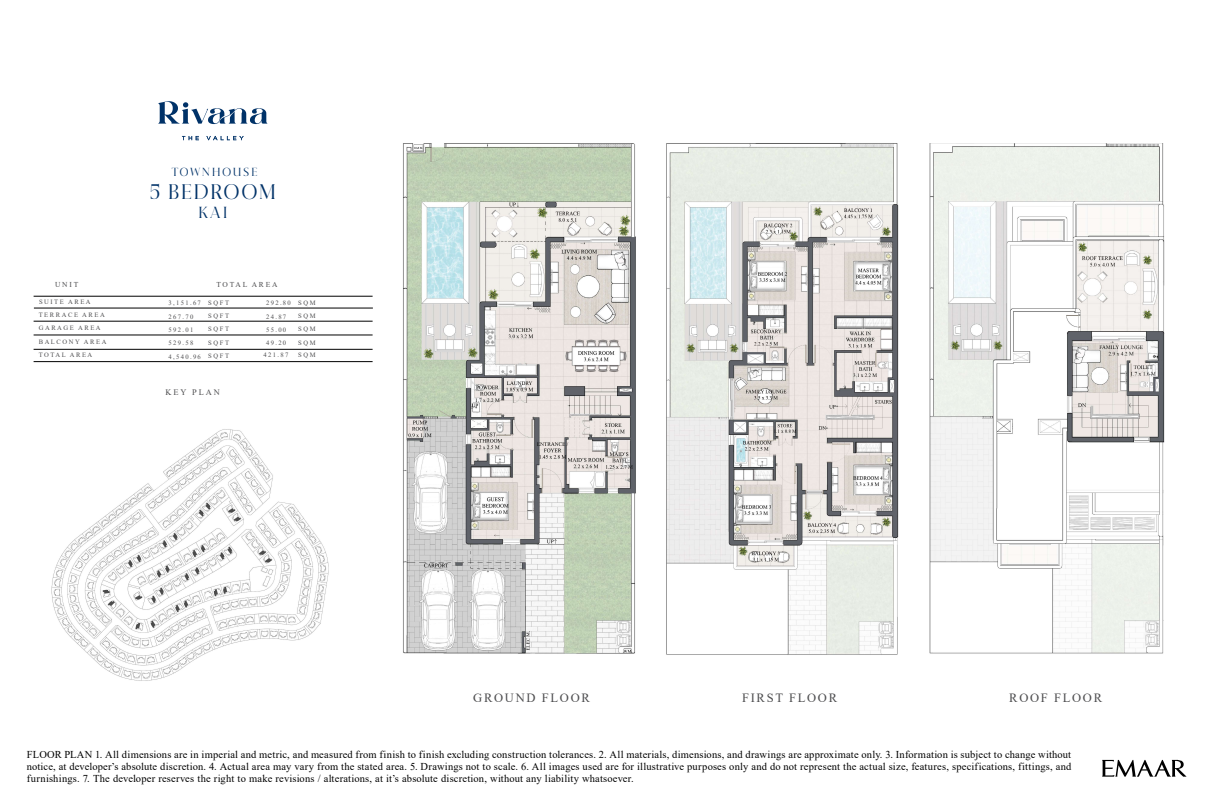
<style>
.page{position:relative;width:1212px;height:809px;background:#fff}
.page>*{position:absolute;margin:0;border:0;box-sizing:border-box;transform-origin:0 0}
.t1{font:18.87px "Beautique Display";letter-spacing:.1em;color:#003268}
.t2{font:14.4px "Beautique Display";color:#003268}
.t3{font:12.6px "Times New Roman";letter-spacing:.135em;color:#4d4d4f}
.t4{font:10.5px/12.3px "Times New Roman";letter-spacing:.015em;color:#000;text-align:justify}
.t5{font:10.5px "Beautique Display";letter-spacing:.2em;color:#003268}
.t6{font:8.4px "Times New Roman";letter-spacing:.235em;color:#4d4d4f}
.t7{font:7.5px "Times New Roman";letter-spacing:.235em;color:#4d4d4f}
.t8{font:6.6px/13px "Times New Roman";letter-spacing:.235em;color:#4d4d4f}
.t9{font:6.6px/14px "Times New Roman";letter-spacing:.2em;color:#4d4d4f}
</style>
<div class="page">
<svg style="left:1102px;top:759px;width:84px;height:17px"></svg>
<hr style="left:34px;top:296px;width:339px;height:1px;background:#000">
<img style="left:51px;top:429px;width:278px;height:252px">
<img style="left:666px;top:143px;width:233px;height:512px">
<img style="left:930px;top:143px;width:235px;height:511px">
<img style="left:403px;top:143px;width:233px;height:511px">
<svg style="left:233px;top:585px;width:3px;height:6px"></svg>
<hr style="left:34px;top:308px;width:339px;height:1px;background:#000">
<hr style="left:34px;top:321px;width:339px;height:1px;background:#000">
<hr style="left:34px;top:335px;width:339px;height:1px;background:#000">
<hr style="left:34px;top:349px;width:339px;height:1px;background:#000">
<hr style="left:34px;top:361px;width:339px;height:1px;background:#000">
<svg style="left:158px;top:101px;width:110px;height:23px"></svg>
<svg style="left:182px;top:136px;width:17px;height:4px"></svg>
<svg style="left:206px;top:136px;width:38px;height:4px"></svg>
<p class="t5" style="left:172px;top:164px;width:87px">TOWNHOUSE</p>
<h2 class="t2" style="left:198px;top:202px;width:30px">KAI</h2>
<h1 class="t1" style="left:150px;top:179px;width:128px">5 BEDROOM</h1>
<p class="t7" style="left:55px;top:279px;width:25px">UNIT</p>
<p class="t7" style="left:216px;top:279px;width:63px">TOTAL AREA</p>
<p class="t8" style="left:39px;top:295px;width:68px;line-height:13.2px">SUITE AREA<br>TERRACE AREA</p>
<p class="t8" style="left:39px;top:320px;width:69px;line-height:14.3px">GARAGE AREA<br>BALCONY AREA</p>
<p class="t8" style="left:39px;top:348px;width:55px">TOTAL AREA</p>
<p class="t9" style="left:169px;top:296px;width:62px">3,151.67 SQFT<br>267.70</p>
<p class="t8" style="left:208px;top:322px;width:22px">SQFT</p>
<p class="t8" style="left:208px;top:309px;width:22px">SQFT</p>
<p class="t8" style="left:208px;top:336px;width:22px">SQFT<br>SQFT</p>
<p class="t9" style="left:169px;top:322px;width:34px;line-height:13.4px">592.01<br>529.58<br>4,540.96</p>
<p class="t9" style="left:266px;top:296px;width:51px">292.80 SQM<br>24.87</p>
<p class="t8" style="left:298px;top:322px;width:19px">SQM</p>
<p class="t8" style="left:298px;top:309px;width:19px">SQM</p>
<p class="t8" style="left:298px;top:337px;width:19px;line-height:11.8px">SQM<br>SQM</p>
<p class="t9" style="left:264px;top:323px;width:26px;line-height:12.7px;text-align:center">55.00<br>49.20<br>421.87</p>
<p class="t6" style="left:165px;top:386px;width:56px">KEY PLAN</p>
<p class="t3" style="left:473px;top:689px;width:118px">GROUND FLOOR</p>
<p class="t3" style="left:742px;top:689px;width:97px">FIRST FLOOR</p>
<p class="t3" style="left:1009px;top:689px;width:94px">ROOF FLOOR</p>
<p class="t4" style="left:27px;top:748px;width:1046px">FLOOR PLAN 1. All dimensions are in imperial and metric, and measured from finish to finish excluding construction tolerances. 2. All materials, dimensions, and drawings are approximate only. 3. Information is subject to change without notice, at developer’s absolute discretion. 4. Actual area may vary from the stated area. 5. Drawings not to scale. 6. All images used are for illustrative purposes only and do not represent the actual size, features, specifications, fittings, and furnishings. 7. The developer reserves the right to make revisions / alterations, at it’s absolute discretion, without any liability whatsoever.</p>
</div>
